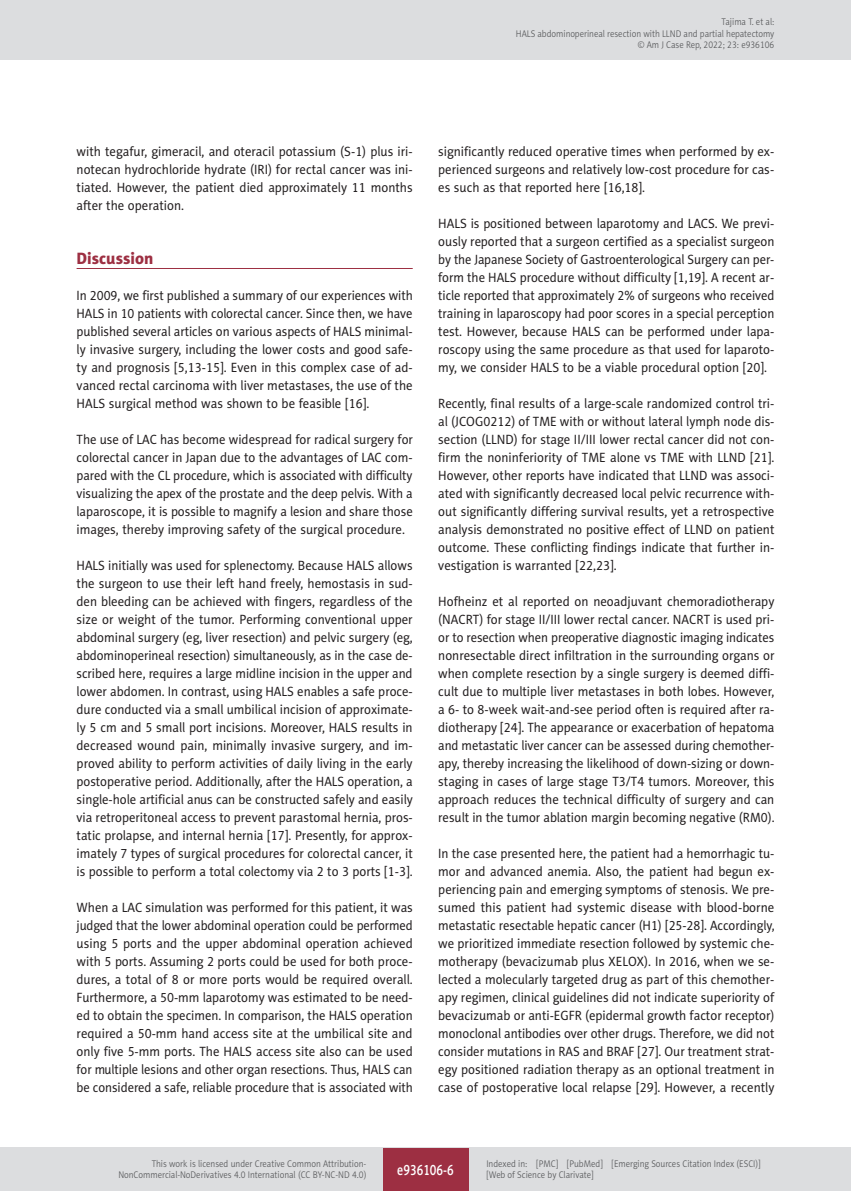
<style>
.page{position:relative;width:851px;height:1191px;background:#fff}
.page>*{position:absolute;margin:0;border:0;box-sizing:border-box;transform-origin:0 0}
.AJCR_Headline_1{font:16.5px "Naomi Sans EFN Heavy";color:#9d2f42}
.t1{font:15px "Naomi Sans EFN Medium";color:#fff;scale:.8 1}
.AJCR_Body{font:13.5px/18px "Naomi Sans EFN";color:#231f20;text-align:justify;scale:.95 1}
.AJCR_Body-2{font:13.5px/18px "Naomi Sans EFN";color:#231f20;text-align:justify;scale:.94 1}
.t2{font:9.75px/11.2px "Naomi Sans EFN Light";color:#57585a;text-align:right;scale:.9 1}
</style>
<div class="page">
<hr style="left:77px;top:268px;width:335px;height:1px;background:#9d2f42">
<div style="left:0;top:0;width:850px;height:60px;background:#dcdddf"></div>
<hr style="left:850px;top:0;width:1px;height:60px;background:#dcdddf">
<div style="left:0;top:1148px;width:850px;height:43px;background:#dcdddf"></div>
<div style="left:383px;top:1147px;width:85px;height:43px;background:#9d2f42"></div>
<p class="t2" style="left:516px;top:16px;width:288px">Tajima T. et al:<br>HALS abdominoperineal resection with LLND and partial hepatectomy © Am J Case Rep, 2022; 23: e936106</p>
<p class="AJCR_Body" style="left:77px;top:142px;width:355px">with tegafur, gimeracil, and oteracil potassium (S-1) plus iri&shy;notecan hydrochloride hydrate (IRI) for rectal cancer was ini&shy;tiated. However, the patient died approximately 11 months after the operation.</p>
<p class="AJCR_Headline_1" style="left:77px;top:248px;width:78px">Discussion</p>
<p class="AJCR_Body-2" style="left:77px;top:286px;width:359px">In 2009, we first published a summary of our experiences with HALS in 10 patients with colorectal cancer. Since then, we have published several articles on various aspects of HALS minimal&shy;ly invasive surgery, including the lower costs and good safe&shy;ty and prognosis [5,13-15]. Even in this complex case of ad&shy;vanced rectal carcinoma with liver metastases, the use of the HALS surgical method was shown to be feasible [16].</p>
<p class="AJCR_Body" style="left:77px;top:430px;width:355px">The use of LAC has become widespread for radical surgery for colorectal cancer in Japan due to the advantages of LAC com&shy;pared with the CL procedure, which is associated with difficulty visualizing the apex of the prostate and the deep pelvis. With a laparoscope, it is possible to magnify a lesion and share those images, thereby improving safety of the surgical procedure.</p>
<p class="AJCR_Body" style="left:77px;top:556px;width:355px">HALS initially was used for splenectomy. Because HALS allows the surgeon to use their left hand freely, hemostasis in sud&shy;den bleeding can be achieved with fingers, regardless of the size or weight of the tumor. Performing conventional upper abdominal surgery (eg, liver resection) and pelvic surgery (eg, abdominoperineal resection) simultaneously, as in the case de&shy;scribed here, requires a large midline incision in the upper and lower abdomen. In contrast, using HALS enables a safe proce&shy;dure conducted via a small umbilical incision of approximate&shy;ly 5 cm and 5 small port incisions. Moreover, HALS results in decreased wound pain, minimally invasive surgery, and im&shy;proved ability to perform activities of daily living in the early postoperative period. Additionally, after the HALS operation, a single-hole artificial anus can be constructed safely and easily via retroperitoneal access to prevent parastomal hernia, pros&shy;tatic prolapse, and internal hernia [17]. Presently, for approx&shy;imately 7 types of surgical procedures for colorectal cancer, it is possible to perform a total colectomy via 2 to 3 ports [1-3].</p>
<p class="AJCR_Body" style="left:77px;top:898px;width:355px">When a LAC simulation was performed for this patient, it was judged that the lower abdominal operation could be performed using 5 ports and the upper abdominal operation achieved with 5 ports. Assuming 2 ports could be used for both proce&shy;dures, a total of 8 or more ports would be required overall.<br>Furthermore, a 50-mm laparotomy was estimated to be need&shy;ed to obtain the specimen. In comparison, the HALS operation required a 50-mm hand access site at the umbilical site and only five 5-mm ports. The HALS access site also can be used for multiple lesions and other organ resections. Thus, HALS can be considered a safe, reliable procedure that is associated with</p>
<p class="AJCR_Body" style="left:438px;top:142px;width:355px">significantly reduced operative times when performed by ex&shy;perienced surgeons and relatively low-cost procedure for cas&shy;es such as that reported here [16,18].</p>
<p class="AJCR_Body" style="left:438px;top:214px;width:355px">HALS is positioned between laparotomy and LACS. We previ&shy;ously reported that a surgeon certified as a specialist surgeon by the Japanese Society of Gastroenterological Surgery can per&shy;form the HALS procedure without difficulty [1,19]. A recent ar&shy;ticle reported that approximately 2% of surgeons who received training in laparoscopy had poor scores in a special perception test. However, because HALS can be performed under lapa&shy;roscopy using the same procedure as that used for laparoto&shy;my, we consider HALS to be a viable procedural option [20].</p>
<p class="AJCR_Body" style="left:438px;top:394px;width:355px">Recently, final results of a large-scale randomized control tri&shy;al (JCOG0212) of TME with or without lateral lymph node dis&shy;section (LLND) for stage II/III lower rectal cancer did not con&shy;firm the noninferiority of TME alone vs TME with LLND [21].<br>However, other reports have indicated that LLND was associ&shy;ated with significantly decreased local pelvic recurrence with&shy;out significantly differing survival results, yet a retrospective analysis demonstrated no positive effect of LLND on patient outcome. These conflicting findings indicate that further in&shy;vestigation is warranted [22,23].</p>
<p class="AJCR_Body" style="left:438px;top:592px;width:355px">Hofheinz et al reported on neoadjuvant chemoradiotherapy (NACRT) for stage II/III lower rectal cancer. NACRT is used pri&shy;or to resection when preoperative diagnostic imaging indicates nonresectable direct infiltration in the surrounding organs or when complete resection by a single surgery is deemed diffi&shy;cult due to multiple liver metastases in both lobes. However, a 6- to 8-week wait-and-see period often is required after ra&shy;diotherapy [24]. The appearance or exacerbation of hepatoma and metastatic liver cancer can be assessed during chemother&shy;apy, thereby increasing the likelihood of down-sizing or down&shy;staging in cases of large stage T3/T4 tumors. Moreover, this approach reduces the technical difficulty of surgery and can result in the tumor ablation margin becoming negative (RM0).</p>
<p class="AJCR_Body" style="left:438px;top:844px;width:355px">In the case presented here, the patient had a hemorrhagic tu&shy;mor and advanced anemia. Also, the patient had begun ex&shy;periencing pain and emerging symptoms of stenosis. We pre&shy;sumed this patient had systemic disease with blood-borne metastatic resectable hepatic cancer (H1) [25-28]. Accordingly, we prioritized immediate resection followed by systemic che&shy;motherapy (bevacizumab plus XELOX). In 2016, when we se&shy;lected a molecularly targeted drug as part of this chemother&shy;apy regimen, clinical guidelines did not indicate superiority of bevacizumab or anti-EGFR (epidermal growth factor receptor) monoclonal antibodies over other drugs. Therefore, we did not consider mutations in RAS and BRAF [27]. Our treatment strat&shy;egy positioned radiation therapy as an optional treatment in case of postoperative local relapse [29]. However, a recently</p>
<p class="t2" style="left:118px;top:1158px;width:277px">This work is licensed under Creative Common Attribution-<br>NonCommercial-NoDerivatives 4.0 International (CC BY-NC-ND 4.0)</p>
<p class="t1" style="left:397px;top:1160px;width:72px">e936106-6</p>
<p class="t2" style="left:486px;top:1158px;width:306px;text-align:left">Indexed in: [PMC] [PubMed] [Emerging Sources Citation Index (ESCI)] [Web of Science by Clarivate]</p>
</div>
